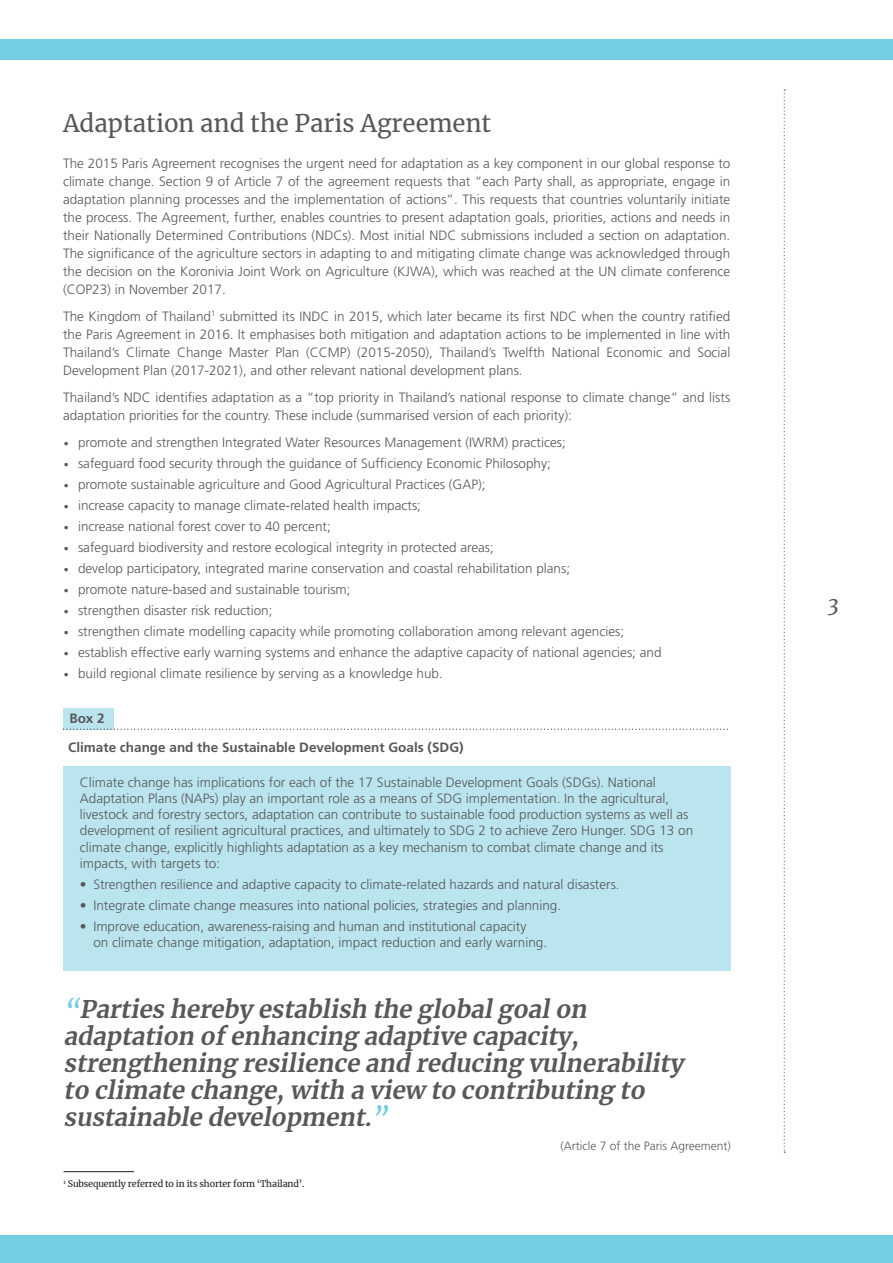
<style>
.page{position:relative;width:893px;height:1263px;background:#fff}
.page>*{position:absolute;margin:0;border:0;box-sizing:border-box;transform-origin:0 0}
.t1{font:italic 700 24px/27px "Merriweather";color:#57585a}
.t2{font:24px "Merriweather";color:#57585a}
.body_copy{font:italic 21px "Merriweather";color:#57585a}
.t3{font:300 13.5px/18px "Frutiger";color:#57585a}
.t4{font:700 13.5px "Frutiger";color:#57585a}
.t5{font:300 12px "Frutiger";color:#57585a}
.t6{font:9px "Merriweather";letter-spacing:-.015em;color:#231f20}
.s1{font-weight:700;font-size:22.5px}
.s2{color:#72cee0}
</style>
<div class="page">
<svg style="left:784px;top:89px;width:1px;height:1064px"></svg>
<div style="left:0;top:1235px;width:893px;height:28px;background:#72cee0"></div>
<div style="left:0;top:39px;width:893px;height:21px;background:#72cee0"></div>
<div style="left:64px;top:708px;width:50px;height:21px;background:#bae4ee"></div>
<svg style="left:64px;top:729px;width:664px;height:1px"></svg>
<div style="left:64px;top:766px;width:667px;height:205px;background:#bae4ee"></div>
<hr style="left:64px;top:1171px;width:70px;height:1px;background:#231f20">
<p class="t2" style="left:63px;top:107px;width:430px">Adaptation and the Paris Agreement</p>
<p class="t3" style="left:63px;top:154px;width:669px;text-align:justify">The 2015 Paris Agreement recognises the urgent need for adaptation as a key component in our global response to climate change. Section 9 of Article 7 of the agreement requests that “each Party shall, as appropriate, engage in adaptation planning processes and the implementation of actions”. This requests that countries voluntarily initiate the process. The Agreement, further, enables countries to present adaptation goals, priorities, actions and needs in their Nationally Determined Contributions (NDCs). Most initial NDC submissions included a section on adaptation.<br>The significance of the agriculture sectors in adapting to and mitigating climate change was acknowledged through the decision on the Koronivia Joint Work on Agriculture (KJWA), which was reached at the UN climate conference (COP23) in November 2017.</p>
<p class="t3" style="left:63px;top:307px;width:669px;text-align:justify">The Kingdom of Thailand<sup>1</sup> submitted its INDC in 2015, which later became its first NDC when the country ratified the Paris Agreement in 2016. It emphasises both mitigation and adaptation actions to be implemented in line with Thailand’s Climate Change Master Plan (CCMP) (2015-2050), Thailand’s Twelfth National Economic and Social Development Plan (2017-2021), and other relevant national development plans.</p>
<p class="t3" style="left:63px;top:388px;width:669px">Thailand’s NDC identifies adaptation as a “top priority in Thailand’s national response to climate change” and lists adaptation priorities for the country. These include (summarised version of each priority):</p>
<p class="t3" style="left:63px;top:433px;width:504px"><span class="s1">·</span> promote and strengthen Integrated Water Resources Management (IWRM) practices;</p>
<p class="t3" style="left:63px;top:454px;width:489px"><span class="s1">·</span> safeguard food security through the guidance of Sufficiency Economic Philosophy;</p>
<p class="t3" style="left:63px;top:475px;width:424px"><span class="s1">·</span> promote sustainable agriculture and Good Agricultural Practices (GAP);</p>
<p class="t3" style="left:63px;top:496px;width:359px"><span class="s1">·</span> increase capacity to manage climate-related health impacts;</p>
<p class="t3" style="left:63px;top:517px;width:269px"><span class="s1">·</span> increase national forest cover to 40 percent;</p>
<p class="t3" style="left:63px;top:538px;width:432px"><span class="s1">·</span> safeguard biodiversity and restore ecological integrity in protected areas;</p>
<p class="t3" style="left:63px;top:559px;width:509px"><span class="s1">·</span> develop participatory, integrated marine conservation and coastal rehabilitation plans;</p>
<p class="t3" style="left:63px;top:580px;width:289px"><span class="s1">·</span> promote nature-based and sustainable tourism;</p>
<p class="t3" style="left:63px;top:601px;width:211px"><span class="s1">·</span> strengthen disaster risk reduction;</p>
<p class="t3" style="left:63px;top:622px;width:563px"><span class="s1">·</span> strengthen climate modelling capacity while promoting collaboration among relevant agencies;</p>
<p class="t3" style="left:63px;top:643px;width:600px"><span class="s1">·</span> establish effective early warning systems and enhance the adaptive capacity of national agencies; and</p>
<p class="t3" style="left:63px;top:664px;width:381px"><span class="s1">·</span> build regional climate resilience by serving as a knowledge hub.</p>
<p class="t4" style="left:69px;top:710px;width:37px">Box 2</p>
<p class="t4" style="left:68px;top:739px;width:397px">Climate change and the Sustainable Development Goals (SDG)</p>
<p class="t3" style="left:80px;top:774px;width:615px;line-height:16.2px">Climate change has implications for each of the 17 Sustainable Development Goals (SDGs). National Adaptation Plans (NAPs) play an important role as a means of SDG implementation. In the agricultural, livestock and forestry sectors, adaptation can contribute to sustainable food production systems as well as development of resilient agricultural practices, and ultimately to SDG 2 to achieve Zero Hunger. SDG 13 on climate change, explicitly highlights adaptation as a key mechanism to combat climate change and its impacts, with targets to:</p>
<p class="t3" style="left:80px;top:875px;width:541px">• Strengthen resilience and adaptive capacity to climate-related hazards and natural disasters.</p>
<p class="t3" style="left:80px;top:896px;width:483px">• Integrate climate change measures into national policies, strategies and planning.</p>
<p class="t3" style="left:93px;top:918px;width:455px;line-height:16.5px;text-indent:-14px">• Improve education, awareness-raising and human and institutional capacity<br>on climate change mitigation, adaptation, impact reduction and early warning.</p>
<p class="t1" style="left:64px;top:995px;width:621px"><span class="s2">“</span>Parties hereby establish the globalgoalon adaptation ofenhancing adaptive capacity, strengthening resilience and reducing vulnerability to climate change,with a view to contributing to sustainable development.<span class="s2">”</span></p>
<p class="t5" style="left:560px;top:1139px;width:172px">(Article 7 of the Paris Agreement)</p>
<p class="t6" style="left:64px;top:1178px;width:243px"><sup>1</sup> Subsequently referred to in its shorter form ‘Thailand’.</p>
<p class="body_copy" style="left:828px;top:590px;width:13px">3</p>
</div>
